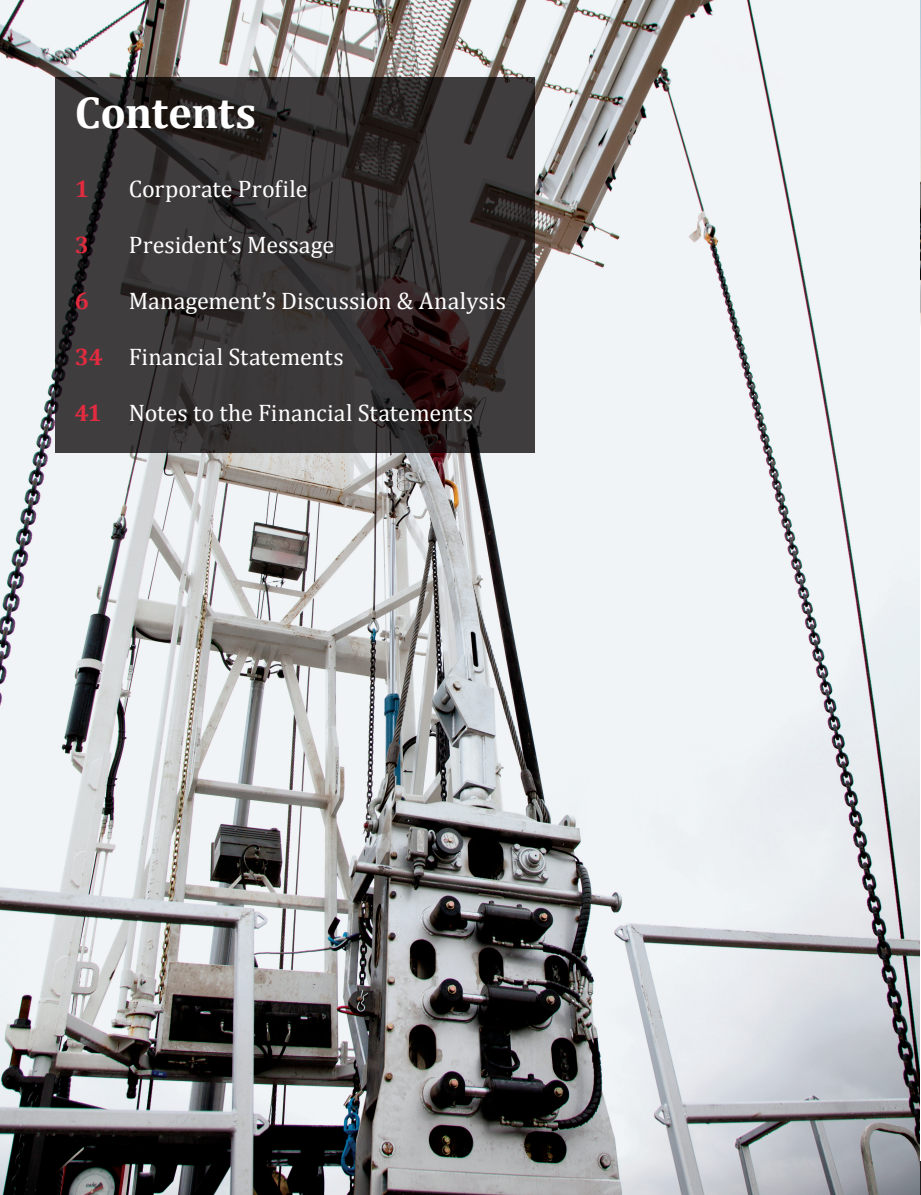
<style>
.page{position:relative;width:921px;height:1195px;background:#fff}
.page>*{position:absolute;margin:0;border:0;box-sizing:border-box;transform-origin:0 0}
.t1{font:700 45px "Cambria";letter-spacing:-.015em;color:#fff}
.t2{font:24px "Cambria";color:#fff}
.t3{font:700 24px "Cambria";color:#e12b3f}
.s1{font-weight:700;color:#e12b3f}
</style>
<div class="page">
<hr style="left:919px;top:1161px;width:2px;height:34px;background:#231f20">
<img style="left:919px;top:4px;width:2px;height:276px">
<img style="left:0;top:0;width:919px;height:1195px">
<svg style="left:55px;top:77px;width:480px;height:376px;background:#353132"></svg>
<svg style="left:918px;top:0;width:3px;height:4px"></svg>
<h1 class="t1" style="left:75px;top:85px;width:183px">Contents</h1>
<p class="t3" style="left:75px;top:175px;width:16px">1</p>
<p class="t2" style="left:129px;top:175px;width:180px">Corporate Profile</p>
<p class="t3" style="left:75px;top:230px;width:16px">3</p>
<p class="t2" style="left:129px;top:231px;width:207px">President’s Message</p>
<p class="t3" style="left:75px;top:286px;width:16px">6</p>
<p class="t2" style="left:129px;top:287px;width:379px">Management’s Discussion &amp; Analysis</p>
<p class="t2" style="left:75px;top:342px;width:270px"><span class="s1">34</span> Financial Statements</p>
<p class="t2" style="left:75px;top:398px;width:400px"><span class="s1">41</span> Notes to the Financial Statements</p>
</div>
